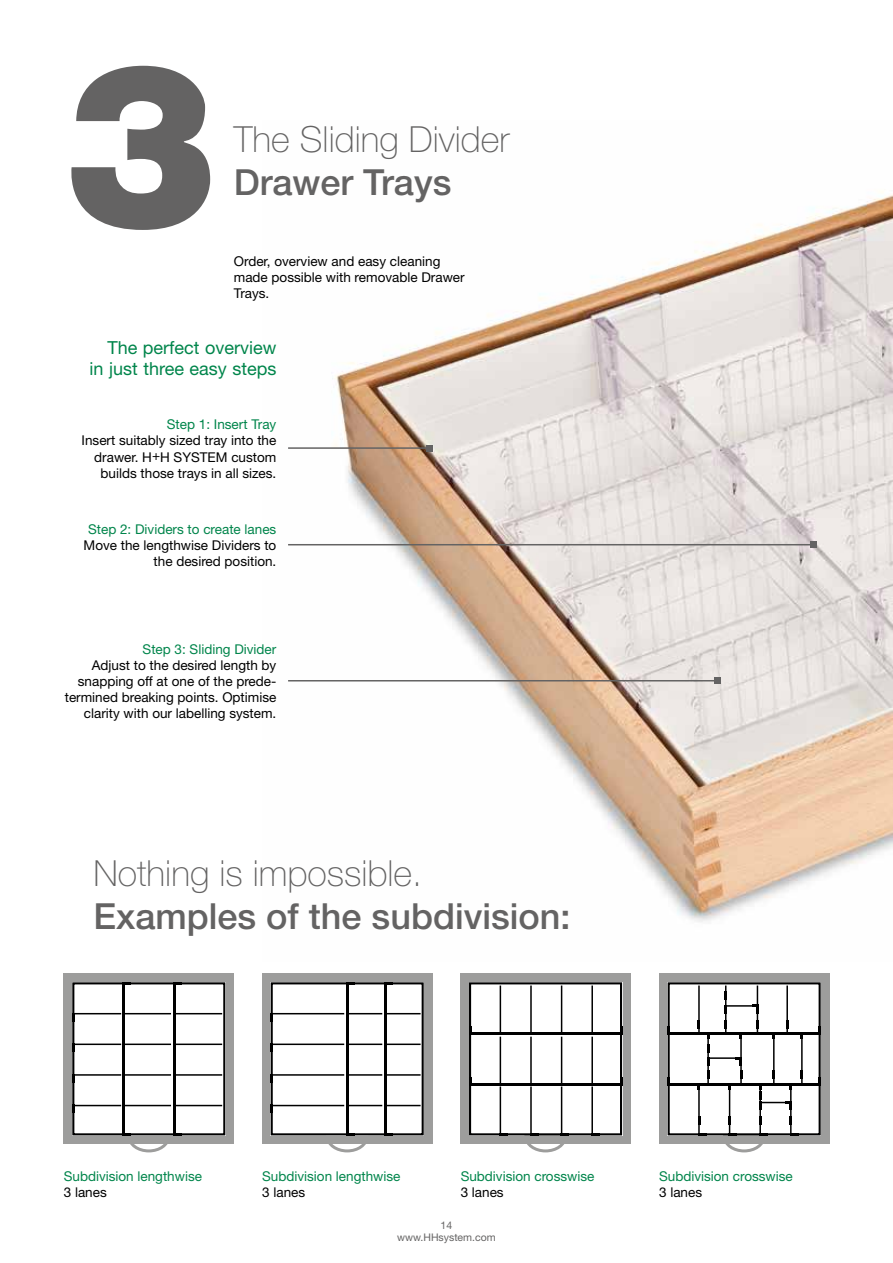
<style>
.page{position:relative;width:893px;height:1263px;background:#fff}
.page>*{position:absolute;margin:0;border:0;box-sizing:border-box;transform-origin:0 0}
.t1{font:900 230.55px "Helvetica Neue";color:#646363}
.t2{font:100 36px "Helvetica Neue";color:#646363}
.t3{font:500 36px "Helvetica Neue";color:#646363}
.t4{font:18px/21px "Helvetica Neue";color:#00854b;text-align:right}
.t5{font:13.5px/16.2px "Helvetica Neue";color:#000;text-align:right}
.t6{font:13.5px "Helvetica Neue";color:#00854b}
.t7{font:10.5px/12px "Helvetica Neue";color:#646363;text-align:center}
</style>
<div class="page">
<img style="left:288px;top:191px;width:605px;height:731px">
<hr style="left:288px;top:447px;width:141px;height:2px;background:#646363">
<svg style="left:426px;top:445px;width:6px;height:6px"></svg>
<hr style="left:288px;top:544px;width:525px;height:1px;background:#646363">
<svg style="left:810px;top:542px;width:6px;height:6px"></svg>
<hr style="left:288px;top:680px;width:429px;height:1px;background:#646363">
<svg style="left:714px;top:678px;width:6px;height:6px"></svg>
<div style="left:64px;top:974px;width:170px;height:170px;background:#9d9d9c"></div>
<div style="left:72px;top:982px;width:153px;height:153px;background:#fff"></div>
<div style="left:72px;top:982px;width:153px;height:153px;border:2px solid #000"></div>
<hr style="left:72px;top:1013px;width:49px;height:1px;background:#000">
<svg style="left:72px;top:1014px;width:2px;height:7px"></svg>
<hr style="left:72px;top:1043px;width:49px;height:2px;background:#000">
<svg style="left:72px;top:1045px;width:2px;height:7px"></svg>
<hr style="left:72px;top:1074px;width:49px;height:2px;background:#000">
<svg style="left:72px;top:1076px;width:2px;height:6px"></svg>
<hr style="left:72px;top:1105px;width:49px;height:1px;background:#000">
<svg style="left:72px;top:1106px;width:2px;height:7px"></svg>
<hr style="left:122px;top:982px;width:2px;height:153px;background:#000">
<hr style="left:173px;top:982px;width:2px;height:153px;background:#000">
<svg style="left:122px;top:1133px;width:60px;height:20px"></svg>
<svg style="left:124px;top:982px;width:7px;height:7px"></svg>
<svg style="left:175px;top:982px;width:7px;height:7px"></svg>
<hr style="left:122px;top:1013px;width:49px;height:1px;background:#000">
<hr style="left:173px;top:1013px;width:49px;height:1px;background:#000">
<hr style="left:122px;top:1043px;width:49px;height:2px;background:#000">
<hr style="left:173px;top:1043px;width:49px;height:2px;background:#000">
<hr style="left:122px;top:1074px;width:49px;height:2px;background:#000">
<hr style="left:173px;top:1074px;width:49px;height:2px;background:#000">
<hr style="left:122px;top:1105px;width:49px;height:1px;background:#000">
<hr style="left:173px;top:1105px;width:49px;height:1px;background:#000">
<div style="left:460px;top:974px;width:171px;height:170px;background:#9d9d9c"></div>
<div style="left:469px;top:982px;width:153px;height:153px;background:#fff"></div>
<div style="left:469px;top:982px;width:153px;height:153px;border:2px solid #000"></div>
<hr style="left:500px;top:1086px;width:1px;height:49px;background:#000">
<svg style="left:501px;top:1133px;width:7px;height:2px"></svg>
<hr style="left:530px;top:1086px;width:2px;height:49px;background:#000">
<hr style="left:561px;top:1086px;width:1px;height:49px;background:#000">
<svg style="left:523px;top:1133px;width:46px;height:20px"></svg>
<hr style="left:591px;top:1086px;width:2px;height:49px;background:#000">
<svg style="left:593px;top:1133px;width:7px;height:2px"></svg>
<hr style="left:469px;top:1083px;width:153px;height:2px;background:#000">
<svg style="left:620px;top:1077px;width:2px;height:6px"></svg>
<hr style="left:469px;top:1032px;width:153px;height:2px;background:#000">
<svg style="left:620px;top:1026px;width:2px;height:6px"></svg>
<svg style="left:469px;top:1077px;width:3px;height:6px"></svg>
<svg style="left:469px;top:1026px;width:3px;height:6px"></svg>
<hr style="left:500px;top:1037px;width:1px;height:48px;background:#000">
<hr style="left:500px;top:985px;width:1px;height:49px;background:#000">
<hr style="left:530px;top:1037px;width:2px;height:48px;background:#000">
<hr style="left:530px;top:985px;width:2px;height:49px;background:#000">
<hr style="left:561px;top:1037px;width:1px;height:48px;background:#000">
<hr style="left:561px;top:985px;width:1px;height:49px;background:#000">
<hr style="left:591px;top:1037px;width:2px;height:48px;background:#000">
<hr style="left:591px;top:985px;width:2px;height:49px;background:#000">
<div style="left:659px;top:974px;width:170px;height:170px;background:#9d9d9c"></div>
<div style="left:668px;top:982px;width:153px;height:153px;background:#fff"></div>
<div style="left:668px;top:982px;width:153px;height:153px;border:2px solid #000"></div>
<hr style="left:668px;top:1083px;width:153px;height:2px;background:#000">
<svg style="left:819px;top:1077px;width:2px;height:6px"></svg>
<hr style="left:668px;top:1032px;width:153px;height:2px;background:#000">
<svg style="left:819px;top:1026px;width:2px;height:6px"></svg>
<hr style="left:698px;top:1086px;width:2px;height:49px;background:#000">
<svg style="left:700px;top:1133px;width:6px;height:2px"></svg>
<hr style="left:698px;top:985px;width:2px;height:49px;background:#000">
<hr style="left:729px;top:1086px;width:1px;height:49px;background:#000">
<hr style="left:740px;top:1037px;width:2px;height:48px;background:#000">
<hr style="left:725px;top:985px;width:1px;height:49px;background:#000">
<hr style="left:759px;top:1086px;width:2px;height:49px;background:#000">
<svg style="left:722px;top:1133px;width:45px;height:20px"></svg>
<hr style="left:773px;top:1037px;width:2px;height:48px;background:#000">
<hr style="left:757px;top:985px;width:1px;height:49px;background:#000">
<hr style="left:790px;top:1086px;width:2px;height:49px;background:#000">
<svg style="left:792px;top:1133px;width:6px;height:2px"></svg>
<hr style="left:801px;top:1037px;width:2px;height:48px;background:#000">
<hr style="left:786px;top:985px;width:2px;height:49px;background:#000">
<svg style="left:740px;top:1034px;width:8px;height:3px"></svg>
<hr style="left:707px;top:1057px;width:32px;height:2px;background:#000">
<hr style="left:725px;top:1005px;width:31px;height:2px;background:#000">
<svg style="left:801px;top:1034px;width:8px;height:3px"></svg>
<svg style="left:728px;top:1116px;width:3px;height:8px"></svg>
<svg style="left:698px;top:1029px;width:17px;height:57px"></svg>
<svg style="left:726px;top:1020px;width:1px;height:12px"></svg>
<svg style="left:756px;top:1020px;width:3px;height:12px"></svg>
<svg style="left:773px;top:1020px;width:21px;height:17px"></svg>
<svg style="left:728px;top:1057px;width:20px;height:33px"></svg>
<svg style="left:759px;top:1070px;width:50px;height:40px"></svg>
<svg style="left:668px;top:1077px;width:3px;height:6px"></svg>
<svg style="left:668px;top:1026px;width:3px;height:6px"></svg>
<div style="left:262px;top:974px;width:170px;height:170px;background:#9d9d9c"></div>
<div style="left:271px;top:982px;width:153px;height:153px;background:#fff"></div>
<div style="left:271px;top:982px;width:153px;height:153px;border:2px solid #000"></div>
<svg style="left:325px;top:1133px;width:45px;height:20px"></svg>
<hr style="left:346px;top:982px;width:2px;height:153px;background:#000">
<svg style="left:387px;top:1133px;width:6px;height:2px"></svg>
<hr style="left:384px;top:982px;width:3px;height:153px;background:#000">
<hr style="left:271px;top:1013px;width:73px;height:1px;background:#000">
<svg style="left:271px;top:1014px;width:2px;height:7px"></svg>
<hr style="left:346px;top:1013px;width:36px;height:1px;background:#000">
<hr style="left:384px;top:1013px;width:37px;height:1px;background:#000">
<hr style="left:271px;top:1043px;width:73px;height:2px;background:#000">
<svg style="left:271px;top:1045px;width:2px;height:7px"></svg>
<hr style="left:346px;top:1043px;width:36px;height:2px;background:#000">
<hr style="left:384px;top:1043px;width:37px;height:2px;background:#000">
<hr style="left:271px;top:1074px;width:73px;height:2px;background:#000">
<svg style="left:271px;top:1076px;width:2px;height:6px"></svg>
<hr style="left:346px;top:1074px;width:36px;height:2px;background:#000">
<hr style="left:384px;top:1074px;width:37px;height:2px;background:#000">
<hr style="left:271px;top:1105px;width:73px;height:1px;background:#000">
<svg style="left:271px;top:1106px;width:2px;height:7px"></svg>
<hr style="left:346px;top:1105px;width:36px;height:1px;background:#000">
<hr style="left:384px;top:1105px;width:37px;height:1px;background:#000">
<svg style="left:348px;top:982px;width:7px;height:7px"></svg>
<svg style="left:387px;top:982px;width:6px;height:3px"></svg>
<h1 class="t1" style="left:64px;top:8px;width:155px">3</h1>
<h2 class="t2" style="left:234px;top:119px;width:277px">The Sliding Divider</h2>
<h2 class="t3" style="left:234px;top:161px;width:219px">Drawer Trays</h2>
<p class="t5" style="left:234px;top:253px;width:232px;text-align:left">Order, overview and easy cleaning made possible with removable Drawer<br>Trays.</p>
<h3 class="t4" style="left:90px;top:337px;width:188px">The perfect overview in just three easy steps</h3>
<p class="t6" style="left:167px;top:416px;width:111px">Step 1: Insert Tray</p>
<p class="t5" style="left:82px;top:432px;width:196px">Insert suitably sized tray into the drawer. H+H SYSTEM custom builds those trays in all sizes.</p>
<p class="t6" style="left:88px;top:521px;width:190px">Step 2: Dividers to create lanes</p>
<p class="t5" style="left:84px;top:537px;width:194px">Move the lengthwise Dividers to the desired position.</p>
<p class="t6" style="left:143px;top:641px;width:135px">Step 3: Sliding Divider</p>
<p class="t5" style="left:65px;top:657px;width:213px">Adjust to the desired length by snapping off at one of the prede&shy;termined breaking points. Optimise clarity with our labelling system.</p>
<h2 class="t2" style="left:94px;top:853px;width:330px">Nothing is impossible.</h2>
<h2 class="t3" style="left:94px;top:895px;width:478px">Examples of the subdivision:</h2>
<p class="t6" style="left:64px;top:1168px;width:140px">Subdivision lengthwise</p>
<p class="t5" style="left:64px;top:1183px;width:45px">3 lanes</p>
<p class="t6" style="left:262px;top:1168px;width:140px">Subdivision lengthwise</p>
<p class="t5" style="left:262px;top:1183px;width:45px">3 lanes</p>
<p class="t6" style="left:461px;top:1168px;width:135px">Subdivision crosswise</p>
<p class="t5" style="left:461px;top:1183px;width:45px">3 lanes</p>
<p class="t7" style="left:397px;top:1219px;width:100px">14 www.HHsystem.com</p>
<p class="t6" style="left:659px;top:1168px;width:135px">Subdivision crosswise</p>
<p class="t5" style="left:659px;top:1183px;width:45px">3 lanes</p>
</div>
